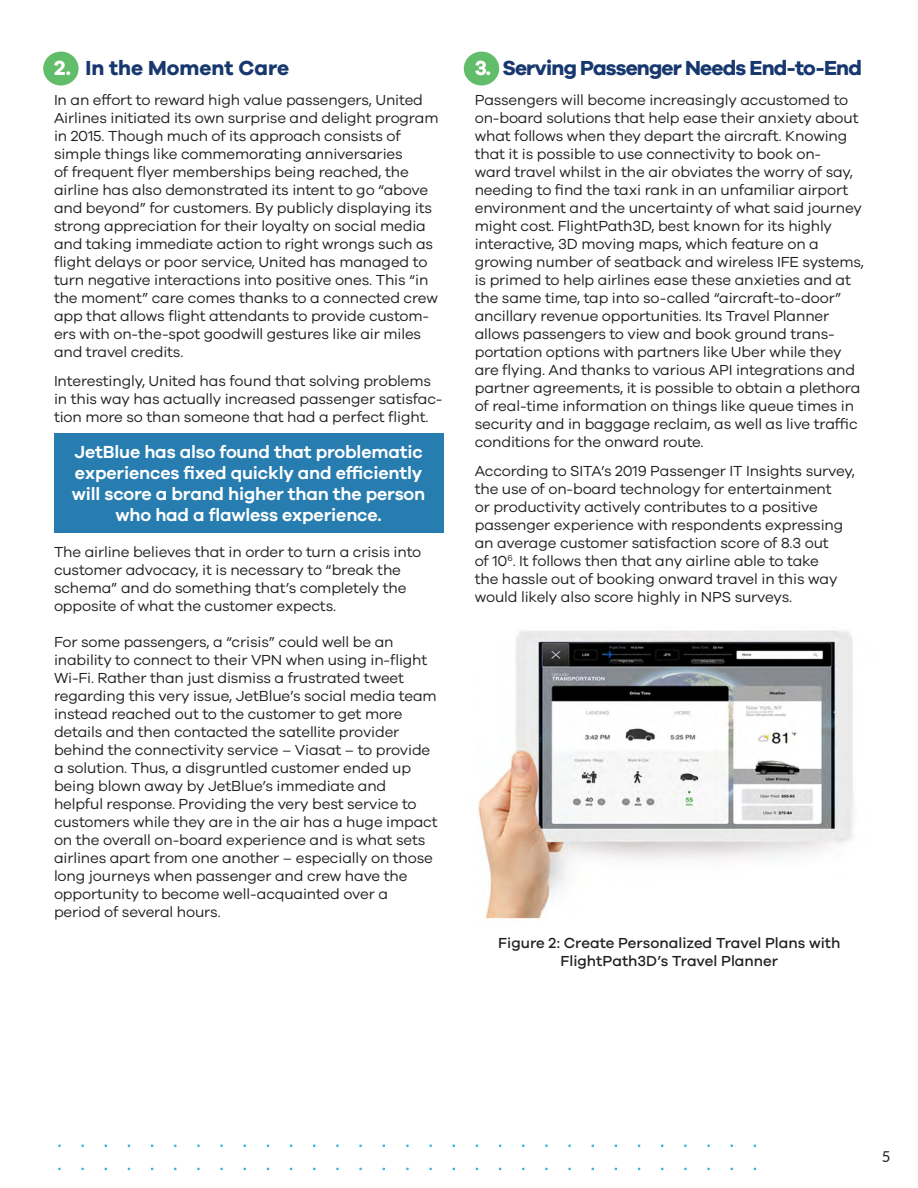
<style>
.page{position:relative;width:918px;height:1188px;background:#fff}
.page>*{position:absolute;margin:0;border:0;box-sizing:border-box;transform-origin:0 0}
.Sub_sub-heads{font:700 21px "Galano Grotesque";letter-spacing:-.04em;color:#17386e}
.Sub_sub-heads-2{font:700 21px "Galano Grotesque";color:#17386e}
.Quotes{font:600 18px/21px "Galano Grotesque";letter-spacing:-.01em;color:#fff;text-align:center}
.Body_text{font:15px/18px "Galano Grotesque";letter-spacing:-.01em;color:#231f20}
.Figure_title{font:500 15px/18px "Galano Grotesque";color:#231f20;text-align:center}
.t1{font:15px "Lato";color:#231f20}
.s1{color:#fff}
</style>
<div class="page">
<div style="left:54px;top:433px;width:389px;height:99px;background:#277daf"></div>
<div style="left:43px;top:52px;width:36px;height:34px;background:#61bd6a;border-radius:50%"></div>
<div style="left:464px;top:52px;width:35px;height:34px;background:#61bd6a;border-radius:50%"></div>
<img style="left:478px;top:630px;width:376px;height:289px">
<p class="Sub_sub-heads-2" style="left:54px;top:55px;width:237px"><span class="s1">2.</span> In the Moment Care</p>
<p class="Body_text" style="left:54px;top:90px;width:386px">In an effort to reward high value passengers, United Airlines initiated its own surprise and delight program in 2015. Though much of its approach consists of simple things like commemorating anniversaries<br>of frequent flyer memberships being reached, the airline has also demonstrated its intent to go “above and beyond” for customers. By publicly displaying its strong appreciation for their loyalty on social media and taking immediate action to right wrongs such as flight delays or poor service, United has managed to turn negative interactions into positive ones. This “in the moment” care comes thanks to a connected crew app that allows flight attendants to provide custom&shy;ers with on-the-spot goodwill gestures like air miles and travel credits.</p>
<p class="Body_text" style="left:54px;top:371px;width:390px">Interestingly, United has found that solving problems in this way has actually increased passenger satisfac&shy;tion more so than someone that had a perfect flight.</p>
<p class="Quotes" style="left:72px;top:440px;width:355px">JetBlue has also found that problematic experiences fixed quickly and efficiently will score a brand higher than the person who had a flawless experience.</p>
<p class="Body_text" style="left:54px;top:542px;width:369px">The airline believes that in order to turn a crisis into customer advocacy, it is necessary to “break the schema” and do something that’s completely the opposite of what the customer expects.</p>
<p class="Body_text" style="left:54px;top:632px;width:385px">For some passengers, a “crisis” could well be an inability to connect to their VPN when using in-flight Wi-Fi. Rather than just dismiss a frustrated tweet regarding this very issue, JetBlue’s social media team instead reached out to the customer to get more details and then contacted the satellite provider behind the connectivity service – Viasat – to provide a solution. Thus, a disgruntled customer ended up being blown away by JetBlue’s immediate and helpful response. Providing the very best service to customers while they are in the air has a huge impact on the overall on-board experience and is what sets airlines apart from one another – especially on those long journeys when passenger and crew have the opportunity to become well-acquainted over a period of several hours.</p>
<p class="Sub_sub-heads" style="left:475px;top:55px;width:389px"><span class="s1">3.</span> Serving Passenger Needs End-to-End</p>
<p class="Body_text" style="left:475px;top:90px;width:391px">Passengers will become increasingly accustomed to on-board solutions that help ease their anxiety about what follows when they depart the aircraft. Knowing that it is possible to use connectivity to book on-<br>ward travel whilst in the air obviates the worry of say, needing to find the taxi rank in an unfamiliar airport environment and the uncertainty of what said journey might cost. FlightPath3D, best known for its highly interactive, 3D moving maps, which feature on a growing number of seatback and wireless IFE systems, is primed to help airlines ease these anxieties and at the same time, tap into so-called “aircraft-to-door” ancillary revenue opportunities. Its Travel Planner allows passengers to view and book ground trans&shy;portation options with partners like Uber while they are flying. And thanks to various API integrations and partner agreements, it is possible to obtain a plethora of real-time information on things like queue times in security and in baggage reclaim, as well as live traffic conditions for the onward route.</p>
<p class="Body_text" style="left:475px;top:461px;width:382px">According to SITA’s 2019 Passenger IT Insights survey, the use of on-board technology for entertainment<br>or productivity actively contributes to a positive passenger experience with respondents expressing an average customer satisfaction score of 8.3 out<br>of 10<sup>6</sup>. It follows then that any airline able to take<br>the hassle out of booking onward travel in this way would likely also score highly in NPS surveys.</p>
<p class="Figure_title" style="left:498px;top:934px;width:344px">Figure 2: Create Personalized Travel Plans with<br>FlightPath3D’s Travel Planner</p>
<p class="t1" style="left:882px;top:1146px;width:10px">5</p>
</div>
